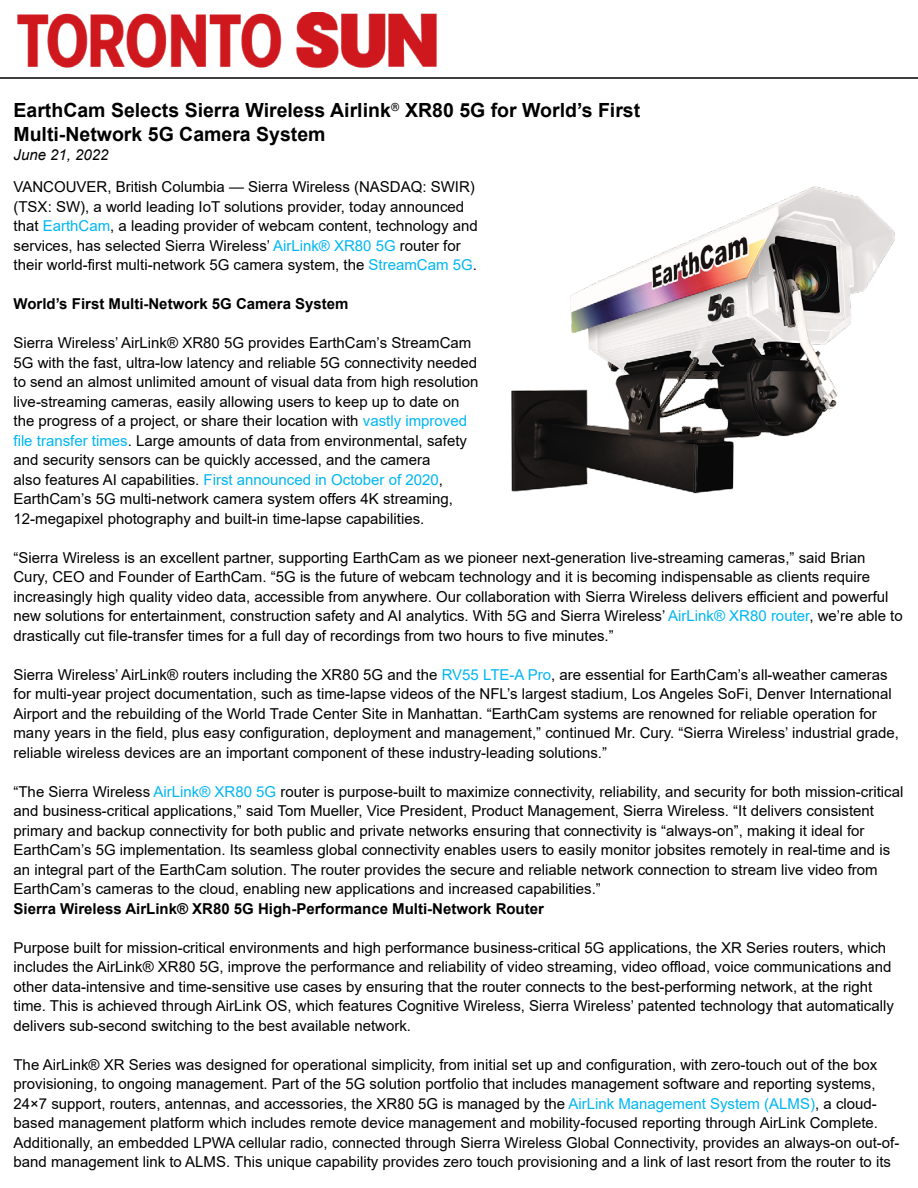
<style>
.page{position:relative;width:918px;height:1188px;background:#fff}
.page>*{position:absolute;margin:0;border:0;box-sizing:border-box;transform-origin:0 0}
.t1{font:700 19.5px/23.4px "Arial";color:#000}
.t2{font:15px/19.5px "Arial";color:#000}
.t3{font:700 15px "Arial";color:#000}
.t4{font:italic 15px "Arial";color:#000}
.s1{color:#00b6f1}
</style>
<div class="page">
<img style="left:511px;top:186px;width:384px;height:308px">
<svg style="left:0;top:12px;width:918px;height:67px"></svg>
<h1 class="t1" style="left:13px;top:99px;width:628px">EarthCam Selects Sierra Wireless Airlink<sup>®</sup> XR80 5G for World’s First<br>Multi-Network 5G Camera System</h1>
<p class="t2" style="left:14px;top:177px;width:466px">VANCOUVER, British Columbia — Sierra Wireless (NASDAQ: SWIR) (TSX: SW), a world leading IoT solutions provider, today announced that <span class="s1">EarthCam</span>, a leading provider of webcam content, technology and services, has selected Sierra Wireless’ <span class="s1">AirLink® XR80 5G</span> router for their world-first multi-network 5G camera system, the <span class="s1">StreamCam 5G</span>.</p>
<p class="t3" style="left:14px;top:293px;width:337px">World’s First Multi-Network 5G Camera System</p>
<p class="t2" style="left:13px;top:333px;width:467px">Sierra Wireless’ AirLink® XR80 5G provides EarthCam’s StreamCam 5G with the fast, ultra-low latency and reliable 5G connectivity needed to send an almost unlimited amount of visual data from high resolution live-streaming cameras, easily allowing users to keep up to date on the progress of a project, or share their location with <span class="s1">vastly improved file transfer times</span>. Large amounts of data from environmental, safety and security sensors can be quickly accessed, and the camera<br>also features AI capabilities. <span class="s1">First announced in October of 2020</span>, EarthCam’s 5G multi-network camera system offers 4K streaming, 12-megapixel photography and built-in time-lapse capabilities.</p>
<p class="t2" style="left:13px;top:548px;width:891px">“Sierra Wireless is an excellent partner, supporting EarthCam as we pioneer next-generation live-streaming cameras,” said Brian Cury, CEO and Founder of EarthCam. “5G is the future of webcam technology and it is becoming indispensable as clients require increasingly high quality video data, accessible from anywhere. Our collaboration with Sierra Wireless delivers efficient and powerful new solutions for entertainment, construction safety and AI analytics. With 5G and Sierra Wireless’ <span class="s1">AirLink® XR80 router</span>, we’re able to drastically cut file-transfer times for a full day of recordings from two hours to five minutes.”</p>
<p class="t2" style="left:14px;top:665px;width:887px">Sierra Wireless’ AirLink® routers including the XR80 5G and the <span class="s1">RV55 LTE-A Pro</span>, are essential for EarthCam’s all-weather cameras for multi-year project documentation, such as time-lapse videos of the NFL’s largest stadium, Los Angeles SoFi, Denver International Airport and the rebuilding of the World Trade Center Site in Manhattan. “EarthCam systems are renowned for reliable operation for many years in the field, plus easy configuration, deployment and management,” continued Mr. Cury. “Sierra Wireless’ industrial grade, reliable wireless devices are an important component of these industry-leading solutions.”</p>
<p class="t2" style="left:14px;top:782px;width:891px">“The Sierra Wireless <span class="s1">AirLink® XR80 5G</span> router is purpose-built to maximize connectivity, reliability, and security for both mission-critical and business-critical applications,” said Tom Mueller, Vice President, Product Management, Sierra Wireless. “It delivers consistent primary and backup connectivity for both public and private networks ensuring that connectivity is “always-on”, making it ideal for EarthCam’s 5G implementation. Its seamless global connectivity enables users to easily monitor jobsites remotely in real-time and is an integral part of the EarthCam solution. The router provides the secure and reliable network connection to stream live video from EarthCam’s cameras to the cloud, enabling new applications and increased capabilities.”</p>
<p class="t3" style="left:14px;top:898px;width:532px">Sierra Wireless AirLink® XR80 5G High-Performance Multi-Network Router</p>
<p class="t2" style="left:14px;top:938px;width:882px">Purpose built for mission-critical environments and high performance business-critical 5G applications, the XR Series routers, which includes the AirLink® XR80 5G, improve the performance and reliability of video streaming, video offload, voice communications and other data-intensive and time-sensitive use cases by ensuring that the router connects to the best-performing network, at the right time. This is achieved through AirLink OS, which features Cognitive Wireless, Sierra Wireless’ patented technology that automatically delivers sub-second switching to the best available network.</p>
<p class="t2" style="left:14px;top:1055px;width:887px">The AirLink® XR Series was designed for operational simplicity, from initial set up and configuration, with zero-touch out of the box provisioning, to ongoing management. Part of the 5G solution portfolio that includes management software and reporting systems, 24×7 support, routers, antennas, and accessories, the XR80 5G is managed by the <span class="s1">AirLink Management System (ALMS)</span>, a cloud&shy;based management platform which includes remote device management and mobility-focused reporting through AirLink Complete.<br>Additionally, an embedded LPWA cellular radio, connected through Sierra Wireless Global Connectivity, provides an always-on out-of&shy;band management link to ALMS. This unique capability provides zero touch provisioning and a link of last resort from the router to its</p>
<p class="t4" style="left:14px;top:145px;width:97px">June 21, 2022</p>
</div>
